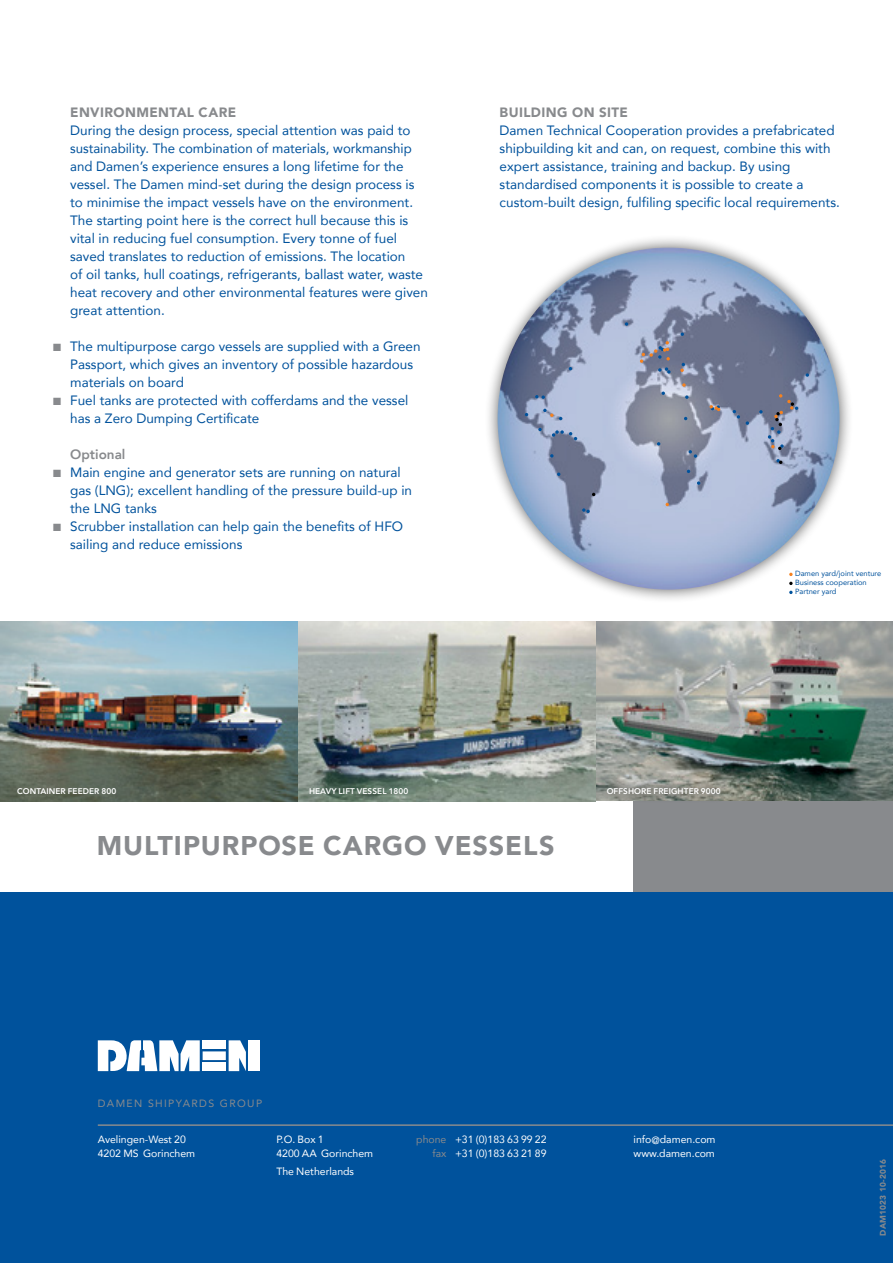
<style>
.page{position:relative;width:893px;height:1263px;background:#fff}
.page>*{position:absolute;margin:0;border:0;box-sizing:border-box;transform-origin:0 0}
.t1{font:900 27px "Avenir";letter-spacing:.035em;color:#888a8d}
.t2{font:13.5px/18px "Avenir";color:#00529c}
.t3{font:900 13.5px "Avenir";letter-spacing:.03em;color:#888a8d}
.t4{font:800 13.5px "Avenir";color:#888a8d}
.t5{font:10.5px/13.5px "Avenir";color:#fff}
.t6{font:10.5px "Avenir";letter-spacing:.13em;color:#888a8d}
.t7{font:800 8.25px "Avenir";letter-spacing:.01em;color:#fff}
.t8{font:900 8.25px "Avenir";letter-spacing:.01em;color:#888a8d}
.t9{font:7.5px/9px "Avenir";color:#00529c}
.s1{color:#888a8d}
</style>
<div class="page">
<img style="left:0;top:621px;width:893px;height:180px">
<div style="left:0;top:891px;width:893px;height:372px;background:#00529c"></div>
<hr style="left:98px;top:1124px;width:795px;height:2px;background:#888a8d">
<svg style="left:229px;top:1040px;width:17px;height:31px"></svg>
<svg style="left:98px;top:1040px;width:102px;height:32px"></svg>
<div style="left:203px;top:1040px;width:23px;height:9px;background:#fff"></div>
<div style="left:203px;top:1051px;width:23px;height:9px;background:#fff"></div>
<div style="left:203px;top:1062px;width:23px;height:9px;background:#fff"></div>
<div style="left:248px;top:1040px;width:11px;height:31px;background:#fff"></div>
<div style="left:634px;top:801px;width:259px;height:90px;background:#888a8d"></div>
<div style="left:598px;top:778px;width:132px;height:25px;background:#000;opacity:.75"></div>
<div style="left:484px;top:234px;width:369px;height:369px;background:#000;opacity:.6"></div>
<img style="left:497px;top:248px;width:343px;height:342px;border-radius:171px">
<svg style="left:665px;top:503px;width:4px;height:3px"></svg>
<svg style="left:682px;top:383px;width:4px;height:4px"></svg>
<svg style="left:582px;top:508px;width:8px;height:5px"></svg>
<svg style="left:557px;top:472px;width:3px;height:4px"></svg>
<svg style="left:550px;top:454px;width:4px;height:3px"></svg>
<svg style="left:543px;top:409px;width:19px;height:11px"></svg>
<svg style="left:552px;top:430px;width:25px;height:10px"></svg>
<svg style="left:538px;top:428px;width:4px;height:3px"></svg>
<svg style="left:535px;top:395px;width:10px;height:4px"></svg>
<svg style="left:688px;top:450px;width:9px;height:8px"></svg>
<svg style="left:789px;top:582px;width:4px;height:3px"></svg>
<svg style="left:789px;top:573px;width:4px;height:3px"></svg>
<svg style="left:789px;top:591px;width:4px;height:3px"></svg>
<svg style="left:697px;top:481px;width:3px;height:4px"></svg>
<svg style="left:657px;top:442px;width:3px;height:4px"></svg>
<svg style="left:661px;top:391px;width:4px;height:4px"></svg>
<svg style="left:680px;top:363px;width:5px;height:9px"></svg>
<svg style="left:625px;top:322px;width:3px;height:4px"></svg>
<svg style="left:685px;top:395px;width:4px;height:4px"></svg>
<svg style="left:733px;top:410px;width:7px;height:9px"></svg>
<svg style="left:746px;top:421px;width:3px;height:4px"></svg>
<svg style="left:806px;top:373px;width:3px;height:4px"></svg>
<svg style="left:710px;top:405px;width:10px;height:6px"></svg>
<svg style="left:776px;top:459px;width:6px;height:5px"></svg>
<svg style="left:759px;top:394px;width:39px;height:56px;background:#8891a9"></svg>
<svg style="left:640px;top:341px;width:31px;height:33px"></svg>
<p class="t3" style="left:70px;top:101px;width:168px">ENVIRONMENTAL CARE</p>
<p class="t2" style="left:70px;top:121px;width:359px">During the design process, special attention was paid to sustainability. The combination of materials, workmanship and Damen’s experience ensures a long lifetime for the vessel. The Damen mind-set during the design process is to minimise the impact vessels have on the environment.<br>The starting point here is the correct hull because this is vital in reducing fuel consumption. Every tonne of fuel saved translates to reduction of emissions. The location<br>of oil tanks, hull coatings, refrigerants, ballast water, waste heat recovery and other environmental features were given great attention.</p>
<p class="t2" style="left:70px;top:337px;width:352px;text-indent:-17px"><span class="s1">■</span> The multipurpose cargo vessels are supplied with a Green<br>Passport, which gives an inventory of possible hazardous materials on board</p>
<p class="t2" style="left:70px;top:391px;width:340px;text-indent:-17px"><span class="s1">■</span> Fuel tanks are protected with cofferdams and the vessel has a Zero Dumping Certificate</p>
<p class="t4" style="left:70px;top:444px;width:57px">Optional</p>
<p class="t2" style="left:70px;top:463px;width:343px;text-indent:-17px"><span class="s1">■</span> Main engine and generator sets are running on natural gas (LNG); excellent handling of the pressure build-up in the LNG tanks</p>
<p class="t2" style="left:70px;top:517px;width:334px;text-indent:-17px"><span class="s1">■</span> Scrubber installation can help gain the benefits of HFO sailing and reduce emissions</p>
<p class="t3" style="left:500px;top:101px;width:130px">BUILDING ON SITE</p>
<p class="t2" style="left:500px;top:121px;width:342px">Damen Technical Cooperation provides a prefabricated shipbuilding kit and can, on request, combine this with expert assistance, training and backup. By using standardised components it is possible to create a custom-built design, fulfiling specific local requirements.</p>
<p class="t9" style="left:795px;top:569px;width:88px">Damen yard/joint venture<br>Business cooperation<br>Partner yard</p>
<p class="t7" style="left:17px;top:785px;width:101px">CONTAINER FEEDER 800</p>
<p class="t7" style="left:309px;top:785px;width:101px">HEAVY LIFT VESSEL 1800</p>
<p class="t7" style="left:607px;top:785px;width:116px">OFFSHORE FREIGHTER 9000</p>
<h1 class="t1" style="left:97px;top:822px;width:459px">MULTIPURPOSE CARGO VESSELS</h1>
<p class="t6" style="left:98px;top:1095px;width:166px">DAMEN SHIPYARDS GROUP</p>
<p class="t5" style="left:98px;top:1132px;width:99px">Avelingen-West 20<br>4202 MS Gorinchem</p>
<p class="t5" style="left:276px;top:1132px;width:98px">P.O. Box 1<br>4200 AA Gorinchem</p>
<p class="t5" style="left:276px;top:1164px;width:79px">The Netherlands</p>
<p class="t5" style="left:416px;top:1132px;width:132px;text-align:right"><span class="s1">phone</span> +31 (0)183 63 99 22 <span class="s1">fax</span> +31 (0)183 63 21 89</p>
<p class="t5" style="left:634px;top:1132px;width:83px">info@damen.com www.damen.com</p>
<p class="t8" style="left:876px;top:1236px;width:78px;rotate:-90deg">DAM1023 10-2016</p>
</div>
